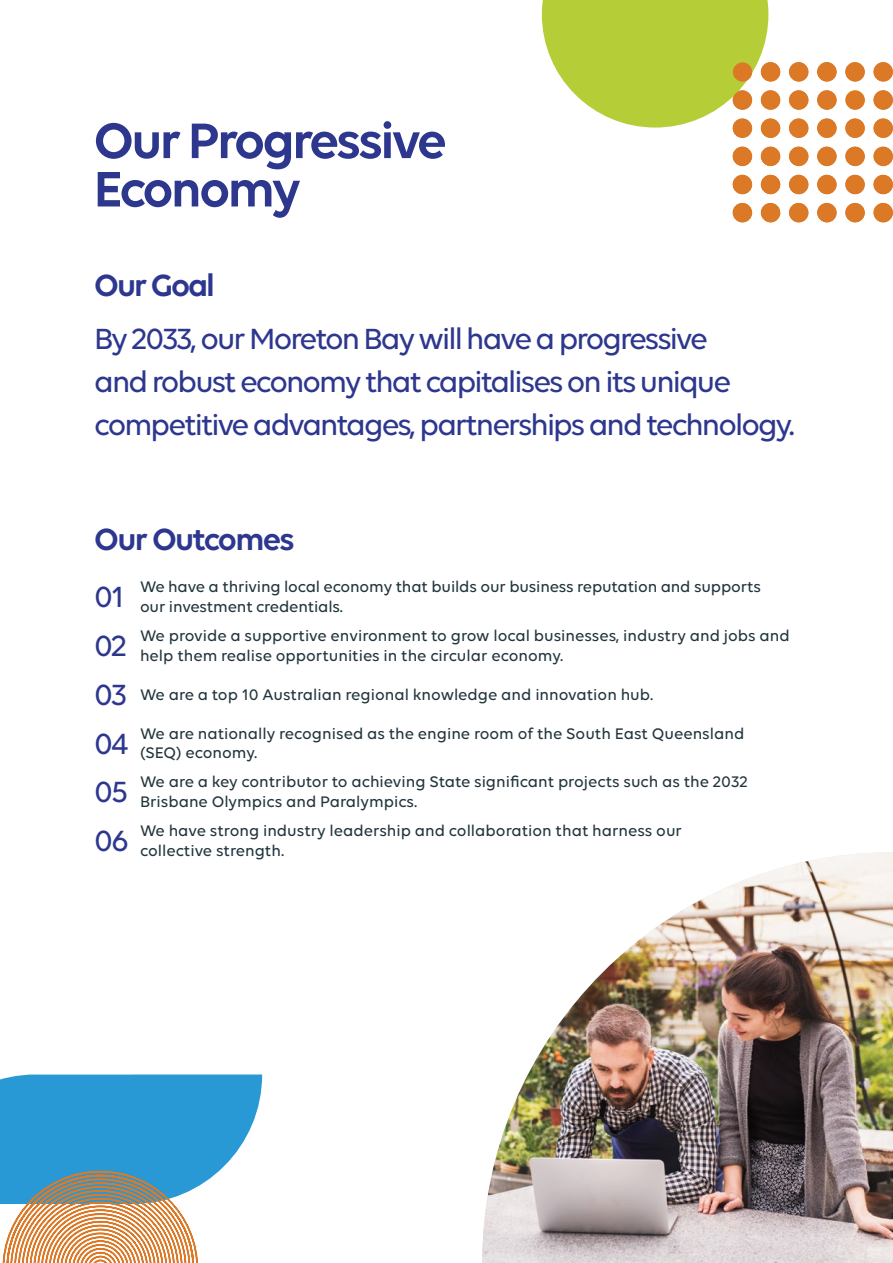
<style>
.page{position:relative;width:893px;height:1263px;background:#fff}
.page>*{position:absolute;margin:0;border:0;box-sizing:border-box;transform-origin:0 0}
.t1{font:600 53.7px/48.4px "Volte";letter-spacing:-.05em;color:#2d378e}
.t2{font:600 33px "Volte";letter-spacing:-.055em;color:#2d378e}
.t3{font:500 31.5px/43px "Volte";letter-spacing:-.06em;color:#2d378e}
.t4{font:500 16.5px/19.8px "Volte";color:#22353e}
.s1{font-size:31.5px;color:#2d378e}
</style>
<div class="page">
<svg style="left:873px;top:203px;width:20px;height:19px"></svg>
<div style="left:817px;top:175px;width:19px;height:19px;background:#e29758;border-radius:50%"></div>
<div style="left:845px;top:175px;width:19px;height:19px;background:#e7a873;border-radius:50%"></div>
<svg style="left:873px;top:175px;width:20px;height:19px"></svg>
<svg style="left:873px;top:147px;width:20px;height:19px"></svg>
<svg style="left:789px;top:118px;width:19px;height:20px"></svg>
<svg style="left:817px;top:118px;width:19px;height:20px"></svg>
<svg style="left:845px;top:118px;width:19px;height:20px"></svg>
<svg style="left:873px;top:118px;width:20px;height:20px"></svg>
<svg style="left:789px;top:90px;width:19px;height:20px"></svg>
<svg style="left:817px;top:90px;width:19px;height:20px"></svg>
<svg style="left:845px;top:90px;width:19px;height:20px"></svg>
<svg style="left:873px;top:90px;width:20px;height:20px"></svg>
<div style="left:761px;top:62px;width:19px;height:19px;background:#e1904c;border-radius:50%"></div>
<div style="left:817px;top:62px;width:19px;height:19px;background:#f0caaa;border-radius:50%"></div>
<div style="left:845px;top:62px;width:19px;height:19px;background:#f5ddc9;border-radius:50%"></div>
<svg style="left:873px;top:62px;width:20px;height:19px"></svg>
<div style="left:733px;top:203px;width:19px;height:19px;background:#db7927;border-radius:50%"></div>
<div style="left:761px;top:203px;width:19px;height:19px;background:#db7927;border-radius:50%"></div>
<div style="left:789px;top:203px;width:19px;height:19px;background:#db7927;border-radius:50%"></div>
<div style="left:817px;top:203px;width:20px;height:19px;background:#db7927;border-radius:50%"></div>
<div style="left:845px;top:203px;width:20px;height:19px;background:#db7927;border-radius:50%"></div>
<div style="left:874px;top:203px;width:19px;height:19px;background:#db7927;border-radius:50%"></div>
<div style="left:733px;top:175px;width:19px;height:19px;background:#db7927;border-radius:50%"></div>
<div style="left:761px;top:175px;width:19px;height:19px;background:#db7927;border-radius:50%"></div>
<div style="left:789px;top:175px;width:19px;height:19px;background:#db7927;border-radius:50%"></div>
<div style="left:817px;top:175px;width:20px;height:19px;background:#db7927;border-radius:50%"></div>
<div style="left:845px;top:175px;width:20px;height:19px;background:#db7927;border-radius:50%"></div>
<div style="left:874px;top:175px;width:19px;height:19px;background:#db7927;border-radius:50%"></div>
<div style="left:733px;top:147px;width:19px;height:19px;background:#db7927;border-radius:50%"></div>
<div style="left:761px;top:147px;width:19px;height:19px;background:#db7927;border-radius:50%"></div>
<div style="left:789px;top:147px;width:19px;height:19px;background:#db7927;border-radius:50%"></div>
<div style="left:817px;top:147px;width:20px;height:19px;background:#db7927;border-radius:50%"></div>
<div style="left:845px;top:147px;width:20px;height:19px;background:#db7927;border-radius:50%"></div>
<div style="left:874px;top:147px;width:19px;height:19px;background:#db7927;border-radius:50%"></div>
<div style="left:733px;top:119px;width:19px;height:19px;background:#db7927;border-radius:50%"></div>
<div style="left:761px;top:119px;width:19px;height:19px;background:#db7927;border-radius:50%"></div>
<div style="left:789px;top:119px;width:19px;height:19px;background:#db7927;border-radius:50%"></div>
<div style="left:817px;top:119px;width:20px;height:19px;background:#db7927;border-radius:50%"></div>
<div style="left:845px;top:119px;width:20px;height:19px;background:#db7927;border-radius:50%"></div>
<div style="left:874px;top:119px;width:19px;height:19px;background:#db7927;border-radius:50%"></div>
<svg style="left:542px;top:0;width:226px;height:128px"></svg>
<div style="left:733px;top:91px;width:19px;height:19px;background:#db7927;border-radius:50%"></div>
<div style="left:761px;top:91px;width:19px;height:19px;background:#db7927;border-radius:50%"></div>
<div style="left:789px;top:91px;width:19px;height:19px;background:#db7927;border-radius:50%"></div>
<div style="left:817px;top:91px;width:20px;height:19px;background:#db7927;border-radius:50%"></div>
<div style="left:845px;top:91px;width:20px;height:19px;background:#db7927;border-radius:50%"></div>
<div style="left:874px;top:91px;width:19px;height:19px;background:#db7927;border-radius:50%"></div>
<div style="left:733px;top:62px;width:19px;height:20px;background:#db7927;border-radius:50%"></div>
<div style="left:761px;top:62px;width:19px;height:20px;background:#db7927;border-radius:50%"></div>
<div style="left:789px;top:62px;width:19px;height:20px;background:#db7927;border-radius:50%"></div>
<div style="left:817px;top:62px;width:20px;height:20px;background:#db7927;border-radius:50%"></div>
<div style="left:845px;top:62px;width:20px;height:20px;background:#db7927;border-radius:50%"></div>
<div style="left:874px;top:62px;width:19px;height:20px;background:#db7927;border-radius:50%"></div>
<svg style="left:0;top:1074px;width:262px;height:189px"></svg>
<img style="left:482px;top:852px;width:411px;height:411px">
<h1 class="t1" style="left:94px;top:115px;width:355px">Our Progressive<br>Economy</h1>
<h2 class="t2" style="left:94px;top:266px;width:122px">Our Goal</h2>
<h3 class="t3" style="left:94px;top:317px;width:702px">By 2033, our Moreton Bay will have a progressive<br>and robust economy that capitalises on its unique competitive advantages, partnerships and technology.</h3>
<h2 class="t2" style="left:94px;top:520px;width:202px">Our Outcomes</h2>
<h3 class="t3" style="left:94px;top:574px;width:32px">01</h3>
<p class="t4" style="left:140px;top:576px;width:622px">We have a thriving local economy that builds our business reputation and supports our investment credentials.</p>
<h3 class="t3" style="left:94px;top:623px;width:34px">02</h3>
<p class="t4" style="left:140px;top:625px;width:651px">We provide a supportive environment to grow local businesses, industry and jobs and help them realise opportunities in the circular economy.</p>
<p class="t4" style="left:94px;top:684px;width:561px"><span class="s1">03</span> We are a top 10 Australian regional knowledge and innovation hub.</p>
<h3 class="t3" style="left:94px;top:721px;width:36px">04</h3>
<p class="t4" style="left:140px;top:723px;width:606px">We are nationally recognised as the engine room of the South East Queensland (SEQ) economy.</p>
<h3 class="t3" style="left:94px;top:770px;width:36px">05</h3>
<p class="t4" style="left:140px;top:772px;width:609px">We are a key contributor to achieving State significant projects such as the 2032<br>Brisbane Olympics and Paralympics.</p>
<h3 class="t3" style="left:94px;top:819px;width:36px">06</h3>
<p class="t4" style="left:140px;top:821px;width:543px">We have strong industry leadership and collaboration that harness our collective strength.</p>
</div>
